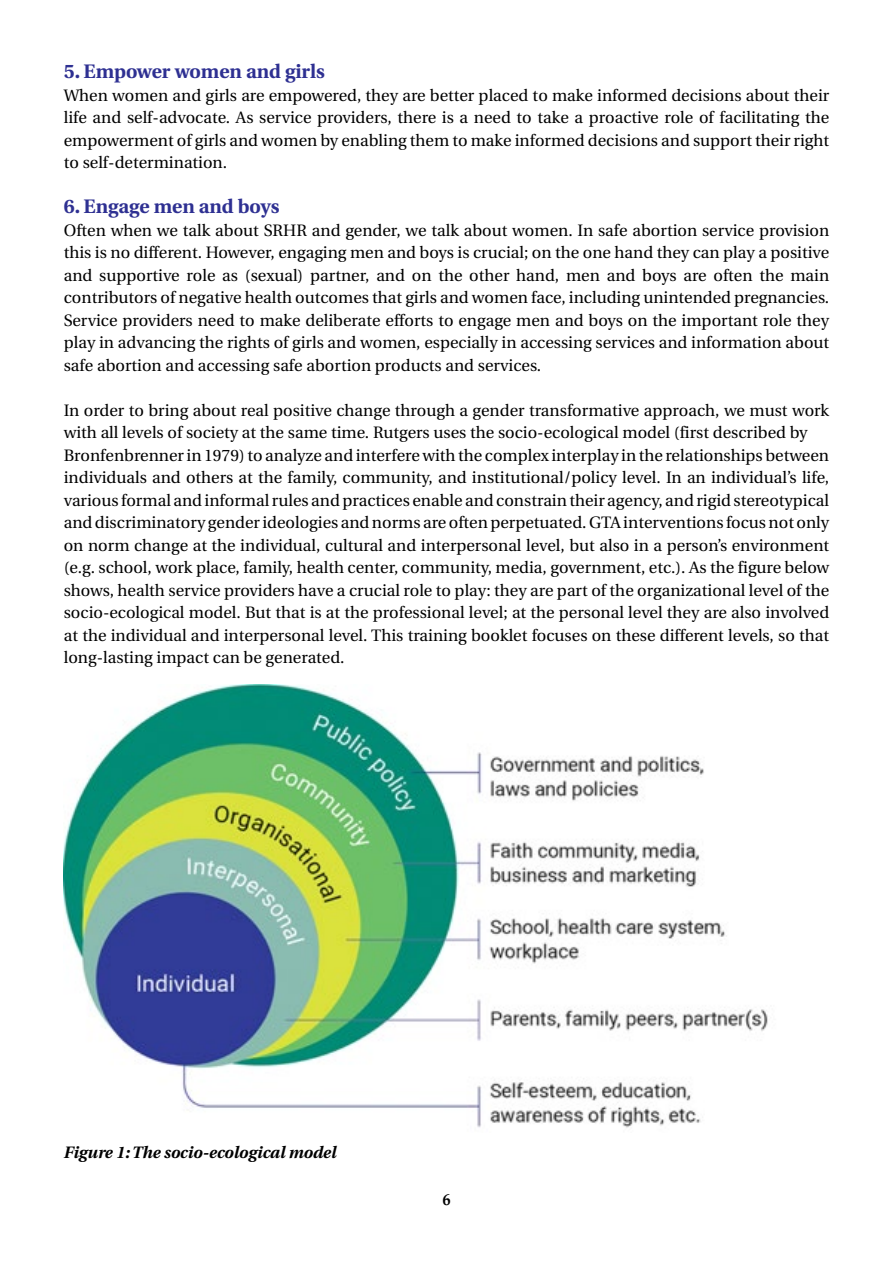
<style>
.page{position:relative;width:893px;height:1263px;background:#fff}
.page>*{position:absolute;margin:0;border:0;box-sizing:border-box;transform-origin:0 0}
.t1{font:700 19.5px "Utopia";color:#2e3092}
.t2{font:16.5px/22.5px "Utopia";color:#000;text-align:justify}
.t3{font:italic 700 16.5px "Utopia";color:#000}
.t4{font:700 16.5px "Palatino";color:#000}
</style>
<div class="page">
<img style="left:64px;top:685px;width:704px;height:443px">
<p class="t1" style="left:64px;top:60px;width:262px">5. Empower women and girls</p>
<p class="t2" style="left:64px;top:84px;width:767px">When women and girls are empowered, they are better placed to make informed decisions about their life and self-advocate. As service providers, there is a need to take a proactive role of facilitating the empowerment of girls and women by enabling them to make informed decisions and support their right to self-determination.</p>
<p class="t1" style="left:64px;top:195px;width:217px">6. Engage men and boys</p>
<p class="t2" style="left:64px;top:219px;width:767px">Often when we talk about SRHR and gender, we talk about women. In safe abortion service provision this is no different. However, engaging men and boys is crucial; on the one hand they can play a positive and supportive role as (sexual) partner, and on the other hand, men and boys are often the main contributors of negative health outcomes that girls and women face, including unintended pregnancies.<br>Service providers need to make deliberate efforts to engage men and boys on the important role they play in advancing the rights of girls and women, especially in accessing services and information about safe abortion and accessing safe abortion products and services.</p>
<p class="t2" style="left:64px;top:399px;width:767px;text-align:left">In order to bring about real positive change through a gender transformative approach, we must work with all levels of society at the same time. Rutgers uses the socio-ecological model (first described by Bronfenbrenner in 1979) to analyze and interfere with the complex interplay in the relationships between individuals and others at the family, community, and institutional/policy level. In an individual’s life, various formal and informal rules and practices enable and constrain their agency, and rigid stereotypical and discriminatory gender ideologies and norms are often perpetuated. GTA interventions focus not only on norm change at the individual, cultural and interpersonal level, but also in a person’s environment (e.g. school, work place, family, health center, community, media, government, etc.). As the figure below shows, health service providers have a crucial role to play: they are part of the organizational level of the socio-ecological model. But that is at the professional level; at the personal level they are also involved at the individual and interpersonal level. This training booklet focuses on these different levels, so that long-lasting impact can be generated.</p>
<p class="t3" style="left:64px;top:1143px;width:274px">Figure 1: The socio-ecological model</p>
<p class="t4" style="left:442px;top:1185px;width:10px">6</p>
</div>
